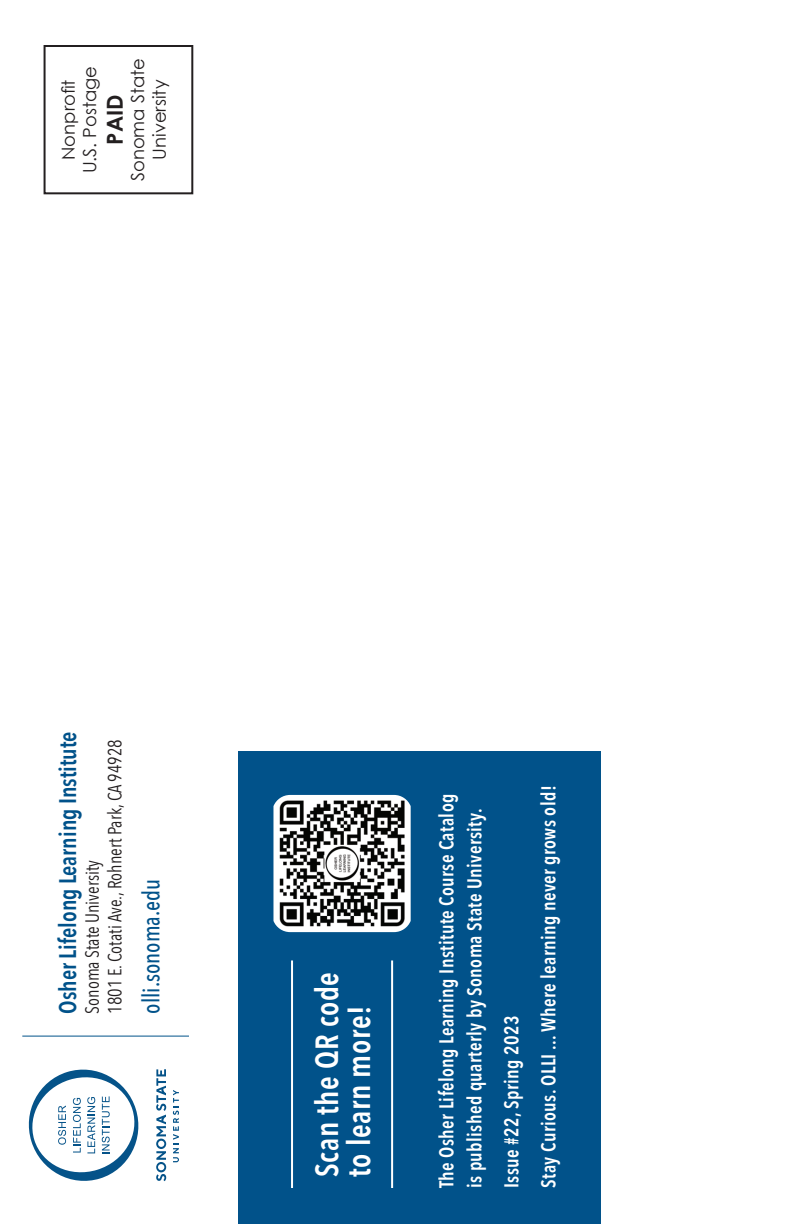
<style>
.page{position:relative;width:792px;height:1224px;background:#fff}
.page>*{position:absolute;margin:0;border:0;box-sizing:border-box;transform-origin:0 0}
.t1{font:600 32px/32px "Avenir Next Condensed";letter-spacing:.02em;color:#fff;scale:.95 1}
.t2{font:600 24px "Avenir Next Condensed";color:#01528a;scale:.95 1}
.t3{font:500 24px "Avenir Next Condensed";color:#01528a;scale:.95 1}
.t4{font:700 22px "Century Gothic";color:#231f20}
.t5{font:600 20px/28px "Avenir Next Condensed";letter-spacing:.02em;color:#fff;scale:.95 1}
.t6{font:19px "Avenir Next Condensed";color:#231f20;scale:.95 1}
.t7{font:18px/21.6px "Century Gothic";color:#231f20;text-align:center}
</style>
<div class="page">
<div style="left:238px;top:752px;width:362px;height:472px;background:#01528a"></div>
<hr style="left:22px;top:1036px;width:167px;height:1px;background:#01528a">
<hr style="left:291px;top:960px;width:2px;height:228px;background:#fff">
<hr style="left:391px;top:960px;width:2px;height:228px;background:#fff">
<div style="left:44px;top:45px;width:149px;height:149px;border:2px solid #231f20"></div>
<svg style="left:156px;top:1069px;width:10px;height:112px"></svg>
<svg style="left:173px;top:1090px;width:6px;height:72px"></svg>
<svg style="left:28px;top:1069px;width:111px;height:112px"></svg>
<img style="left:273px;top:795px;width:138px;height:137px">
<p class="t7" style="left:57px;top:173px;width:109px;rotate:-90deg">Nonprofit<br>U.S. Postage</p>
<p class="t4" style="left:101px;top:145px;width:52px;rotate:-90deg">PAID</p>
<p class="t7" style="left:127px;top:181px;width:124px;rotate:-90deg">Sonoma State<br>University</p>
<p class="t2" style="left:47px;top:1014px;width:299px;rotate:-90deg">Osher Lifelong Learning Institute</p>
<p class="t6" style="left:99px;top:1014px;width:290px;rotate:-90deg">1801 E. Cotati Ave., Rohnert Park, CA 94928</p>
<p class="t6" style="left:76px;top:1014px;width:163px;rotate:-90deg">Sonoma State University</p>
<p class="t3" style="left:136px;top:1014px;width:143px;rotate:-90deg">olli.sonoma.edu</p>
<p class="t1" style="left:310px;top:1177px;width:217px;rotate:-90deg">Scan the QR code to learn more!</p>
<p class="t5" style="left:432px;top:1188px;width:416px;rotate:-90deg">The Osher Lifelong Learning Institute Course Catalog is published quarterly by Sonoma State University.</p>
<p class="t5" style="left:497px;top:1188px;width:183px;rotate:-90deg">Issue #22, Spring 2023</p>
<p class="t5" style="left:534px;top:1188px;width:425px;rotate:-90deg">Stay Curious. OLLI ... Where learning never grows old!</p>
</div>
